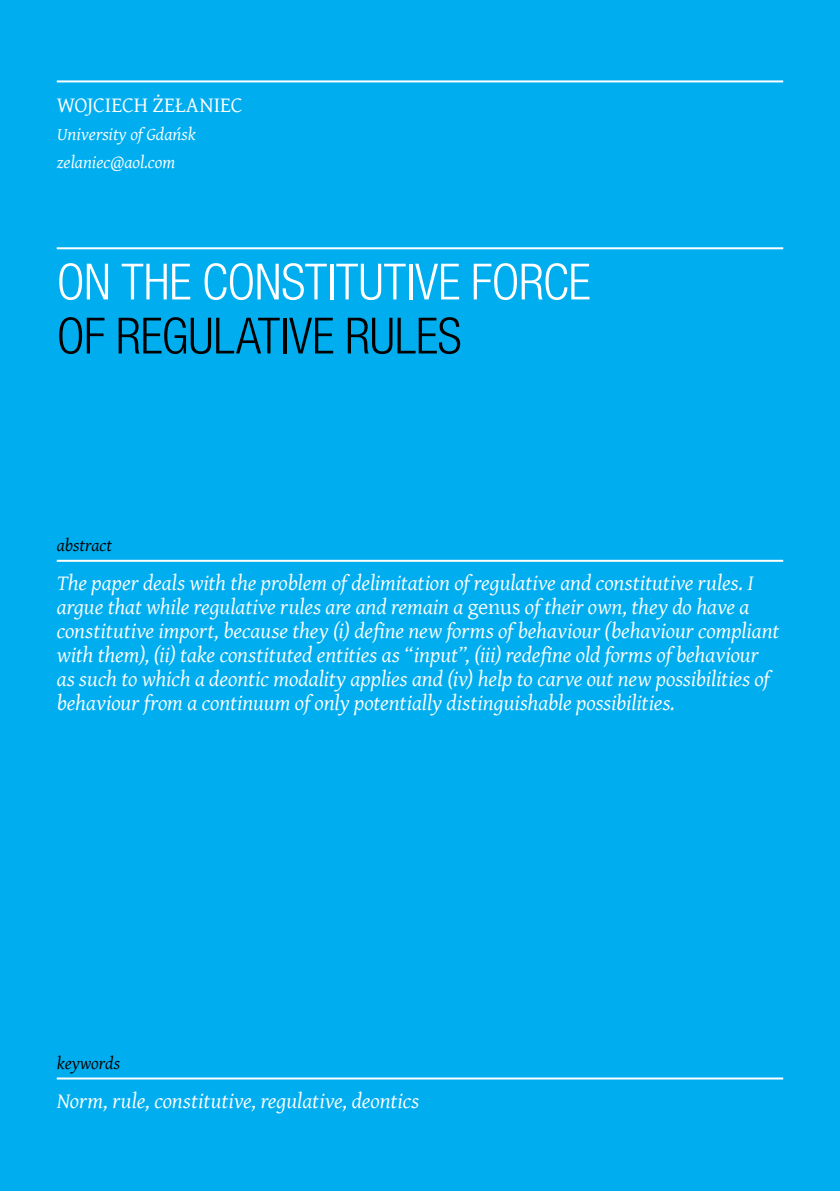
<style>
.page{position:relative;width:840px;height:1191px;background:#fff}
.page>*{position:absolute;margin:0;border:0;box-sizing:border-box;transform-origin:0 0}
.t1{font:300 condensed 50px "Helvetica Neue";color:#fff}
.t2{font:300 condensed 50px "Helvetica Neue";color:#000}
.t3{font:italic 22px/24px "Gentium Basic";letter-spacing:-.005em;color:#fff}
.t4{font:22px "Gentium Basic";color:#fff}
.t5{font:italic 18px/28px "Gentium Basic";color:#fff}
.t6{font:italic 18px "Gentium Basic";color:#000}
.s1{font-style:normal}
</style>
<div class="page">
<div style="left:0;top:0;width:839px;height:1191px;background:#00aeef"></div>
<hr style="left:57px;top:80px;width:725px;height:2px;background:#fff">
<hr style="left:57px;top:247px;width:725px;height:2px;background:#fff">
<hr style="left:57px;top:560px;width:725px;height:2px;background:#fff">
<hr style="left:57px;top:1077px;width:725px;height:2px;background:#fff">
<p class="t4" style="left:57px;top:89px;width:30px">WOJCIECH</p>
<p class="t4" style="left:152px;top:89px;width:46px">ŻEŁANIEC</p>
<p class="t5" style="left:57px;top:120px;width:140px">University of Gdańsk zelaniec@aol.com</p>
<h1 class="t1" style="left:57px;top:253px;width:535px">ON THE CONSTITUTIVE FORCE</h1>
<h1 class="t2" style="left:57px;top:307px;width:406px">OF REGULATIVE RULES</h1>
<p class="t6" style="left:57px;top:532px;width:57px">abstract</p>
<p class="t3" style="left:57px;top:570px;width:723px">The paper deals with the problem ofdelimitation ofregulative and constitutive rules. I argue that while regulative rules are and remain a <span class="s1">GENUS</span> oftheir own, they do have a constitutive import, because they (i) define new forms of behaviour (behaviour compliant with them), (ii) take constituted entities as “input”, (iii) redefine old forms of behaviour as such to which a deontic modality applies and (iv) help to carve out new possibilities of behaviour from a continuum ofonly potentially distinguishable possibilities.</p>
<p class="t6" style="left:57px;top:1050px;width:65px">keywords</p>
<p class="t3" style="left:57px;top:1088px;width:363px">Norm, rule, constitutive, regulative, deontics</p>
</div>
